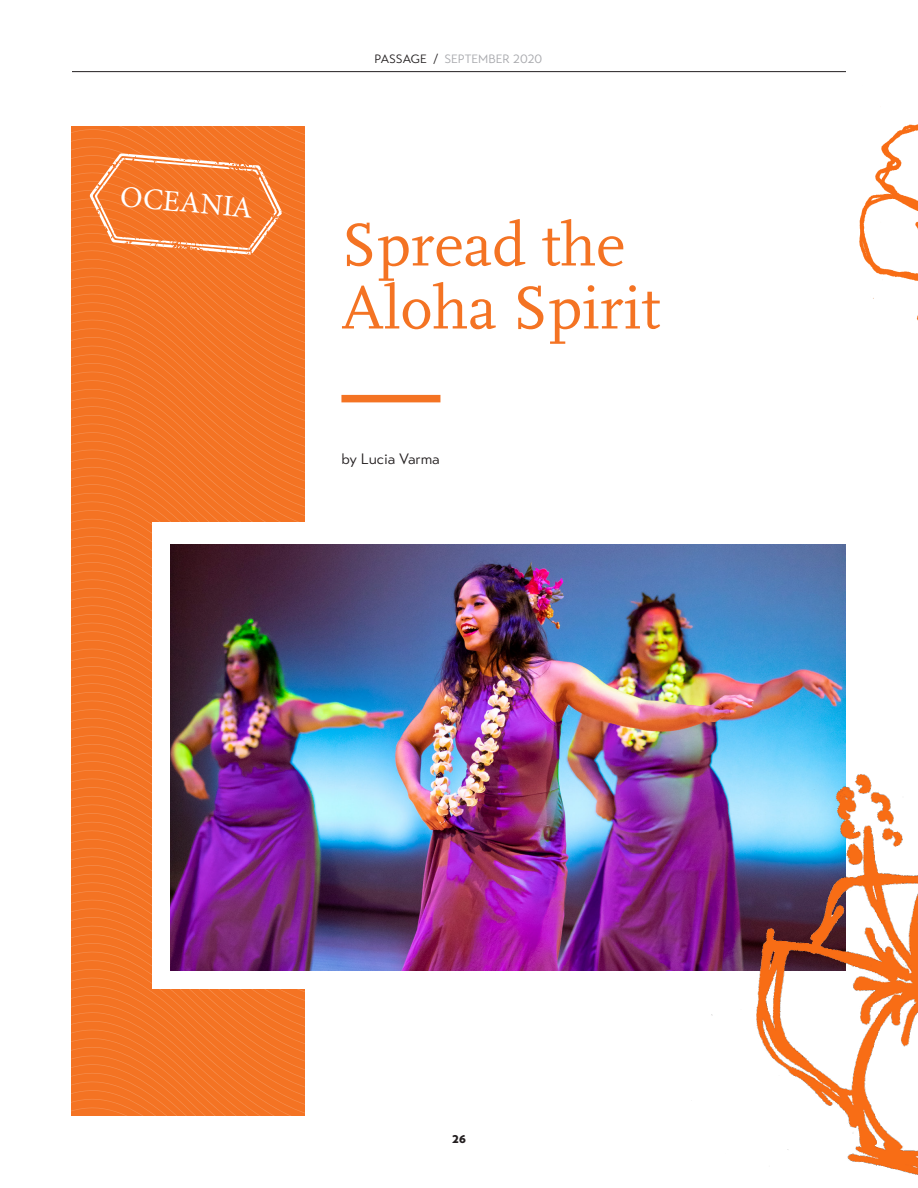
<style>
.page{position:relative;width:918px;height:1188px;background:#fff}
.page>*{position:absolute;margin:0;border:0;box-sizing:border-box;transform-origin:0 0}
.headline{font:63px "FF Scala";color:#f47323}
.t1{font:30px "Minion Pro";color:#fff}
.byline{font:15px "Transat Text Standard";color:#231f20}
.brow{font:12px "Transat Text Standard";letter-spacing:-.01em;color:#a8a9ad}
.t2{font:900 11.25px "Transat Text";color:#231f20}
.s1{color:#231f20}
</style>
<div class="page">
<div style="left:341px;top:395px;width:99px;height:7px;background:#f47323"></div>
<svg style="left:71px;top:126px;width:234px;height:990px;background:#f5823a"></svg>
<img style="left:170px;top:544px;width:675px;height:427px">
<img style="left:692px;top:764px;width:226px;height:411px">
<img style="left:859px;top:124px;width:59px;height:197px">
<hr style="left:72px;top:71px;width:774px;height:1px;background:#231f20">
<p class="t1" style="left:122px;top:176px;width:134px;rotate:5deg">OCEANIA</p>
<p class="brow" style="left:375px;top:52px;width:169px"><span class="s1">PASSAGE /</span> SEPTEMBER 2020</p>
<p class="headline" style="left:341px;top:211px;width:285px">Spread the</p>
<p class="headline" style="left:341px;top:274px;width:320px">Aloha Spirit</p>
<p class="byline" style="left:341px;top:449px;width:100px">by Lucia Varma</p>
<p class="t2" style="left:452px;top:1132px;width:15px">26</p>
</div>
